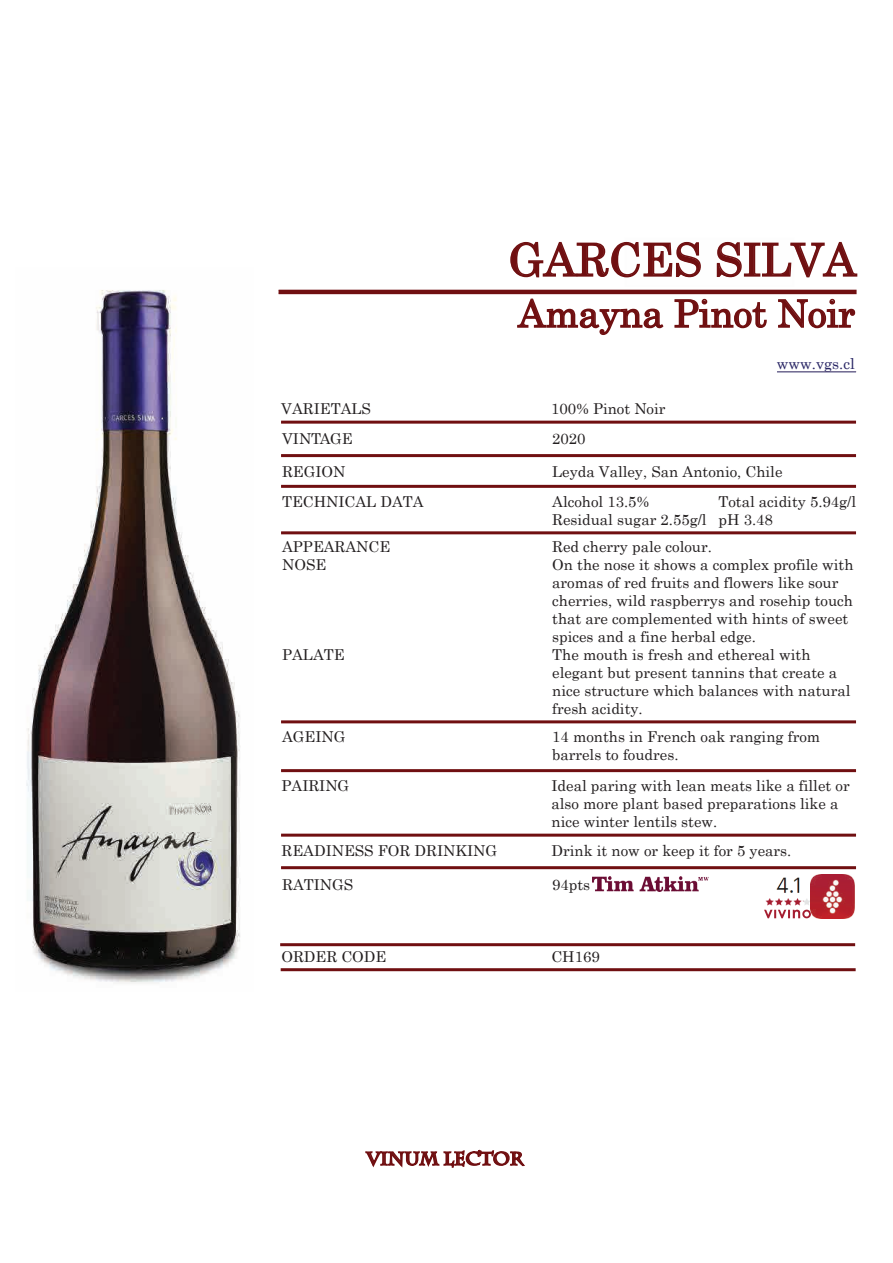
<style>
.page{position:relative;width:893px;height:1263px;background:#fff}
.page>*{position:absolute;margin:0;border:0;box-sizing:border-box;transform-origin:0 0}
.t1{font:45px "Century";color:#700f11}
.t2{font:37.5px "Century";color:#700f11}
.t3{font:700 18px "Charlemagne Std";color:#700f11}
.t4{font:15px/18px "Century";color:#231f20}
.t5{font:15px "Century";color:#292665}
</style>
<div class="page">
<hr style="left:278px;top:290px;width:579px;height:4px;background:#700f11">
<div style="left:281px;top:454px;width:575px;height:3px;border:2px solid #700f11"></div>
<div style="left:281px;top:485px;width:575px;height:3px;border:2px solid #700f11"></div>
<div style="left:281px;top:720px;width:575px;height:3px;border:2px solid #700f11"></div>
<div style="left:281px;top:769px;width:575px;height:3px;border:2px solid #700f11"></div>
<div style="left:281px;top:866px;width:575px;height:3px;border:2px solid #700f11"></div>
<div style="left:281px;top:968px;width:575px;height:3px;border:2px solid #700f11"></div>
<svg style="left:510px;top:241px;width:191px;height:37px"></svg>
<svg style="left:716px;top:241px;width:142px;height:37px"></svg>
<div style="left:281px;top:421px;width:575px;height:3px;border:2px solid #700f11"></div>
<svg style="left:365px;top:1149px;width:160px;height:19px"></svg>
<hr style="left:777px;top:371px;width:79px;height:1px;background:#292665">
<div style="left:281px;top:531px;width:575px;height:3px;border:2px solid #700f11"></div>
<div style="left:281px;top:834px;width:575px;height:3px;border:2px solid #700f11"></div>
<svg style="left:517px;top:298px;width:147px;height:37px"></svg>
<svg style="left:674px;top:298px;width:93px;height:31px"></svg>
<svg style="left:778px;top:298px;width:78px;height:31px"></svg>
<img style="left:26px;top:290px;width:214px;height:693px">
<img style="left:765px;top:877px;width:46px;height:30px">
<img style="left:764px;top:909px;width:46px;height:10px">
<img style="left:811px;top:874px;width:44px;height:45px">
<div style="left:280px;top:943px;width:575px;height:3px;border:2px solid #700f11"></div>
<img style="left:593px;top:876px;width:116px;height:15px">
<h1 class="t1" style="left:509px;top:222px;width:349px">GARCES SILVA</h1>
<h2 class="t2" style="left:518px;top:282px;width:338px">Amayna Pinot Noir</h2>
<p class="t4" style="left:281px;top:398px;width:91px">VARIETALS</p>
<p class="t4" style="left:551px;top:398px;width:116px">100% Pinot Noir</p>
<p class="t5" style="left:777px;top:351px;width:79px">www.vgs.cl</p>
<p class="t4" style="left:282px;top:428px;width:72px">VINTAGE</p>
<p class="t4" style="left:552px;top:428px;width:35px">2020</p>
<p class="t4" style="left:282px;top:461px;width:65px">REGION</p>
<p class="t4" style="left:552px;top:461px;width:232px">Leyda Valley, San Antonio, Chile</p>
<p class="t4" style="left:282px;top:491px;width:143px">TECHNICAL DATA</p>
<p class="t4" style="left:552px;top:491px;width:98px">Alcohol 13.5%</p>
<p class="t4" style="left:552px;top:491px;width:306px;text-indent:166px">Total acidity 5.94g/l<br>Residual sugar 2.55g/l pH 3.48</p>
<p class="t4" style="left:282px;top:536px;width:110px">APPEARANCE</p>
<p class="t4" style="left:552px;top:536px;width:161px">Red cherry pale colour.</p>
<p class="t4" style="left:282px;top:554px;width:46px">NOSE</p>
<p class="t4" style="left:552px;top:554px;width:303px">On the nose it shows a complex profile with aromas of red fruits and flowers like sour cherries, wild raspberrys and rosehip touch that are complemented with hints of sweet spices and a fine herbal edge.</p>
<p class="t4" style="left:282px;top:644px;width:64px">PALATE</p>
<p class="t4" style="left:552px;top:644px;width:300px">The mouth is fresh and ethereal with elegant but present tannins that create a nice structure which balances with natural fresh acidity.</p>
<p class="t4" style="left:282px;top:726px;width:65px">AGEING</p>
<p class="t4" style="left:552px;top:726px;width:270px">14 months in French oak ranging from barrels to foudres.</p>
<p class="t4" style="left:281px;top:776px;width:69px">PAIRING</p>
<p class="t4" style="left:551px;top:776px;width:300px">Ideal paring with lean meats like a fillet or also more plant based preparations like a nice winter lentils stew.</p>
<p class="t4" style="left:282px;top:840px;width:217px">READINESS FOR DRINKING</p>
<p class="t4" style="left:551px;top:840px;width:241px">Drink it now or keep it for 5 years.</p>
<p class="t4" style="left:282px;top:874px;width:73px">RATINGS</p>
<p class="t4" style="left:552px;top:874px;width:40px">94pts</p>
<p class="t4" style="left:281px;top:947px;width:106px">ORDER CODE</p>
<p class="t4" style="left:551px;top:947px;width:50px">CH169</p>
<p class="t3" style="left:367px;top:1148px;width:158px">VINUM LECTOR</p>
</div>
